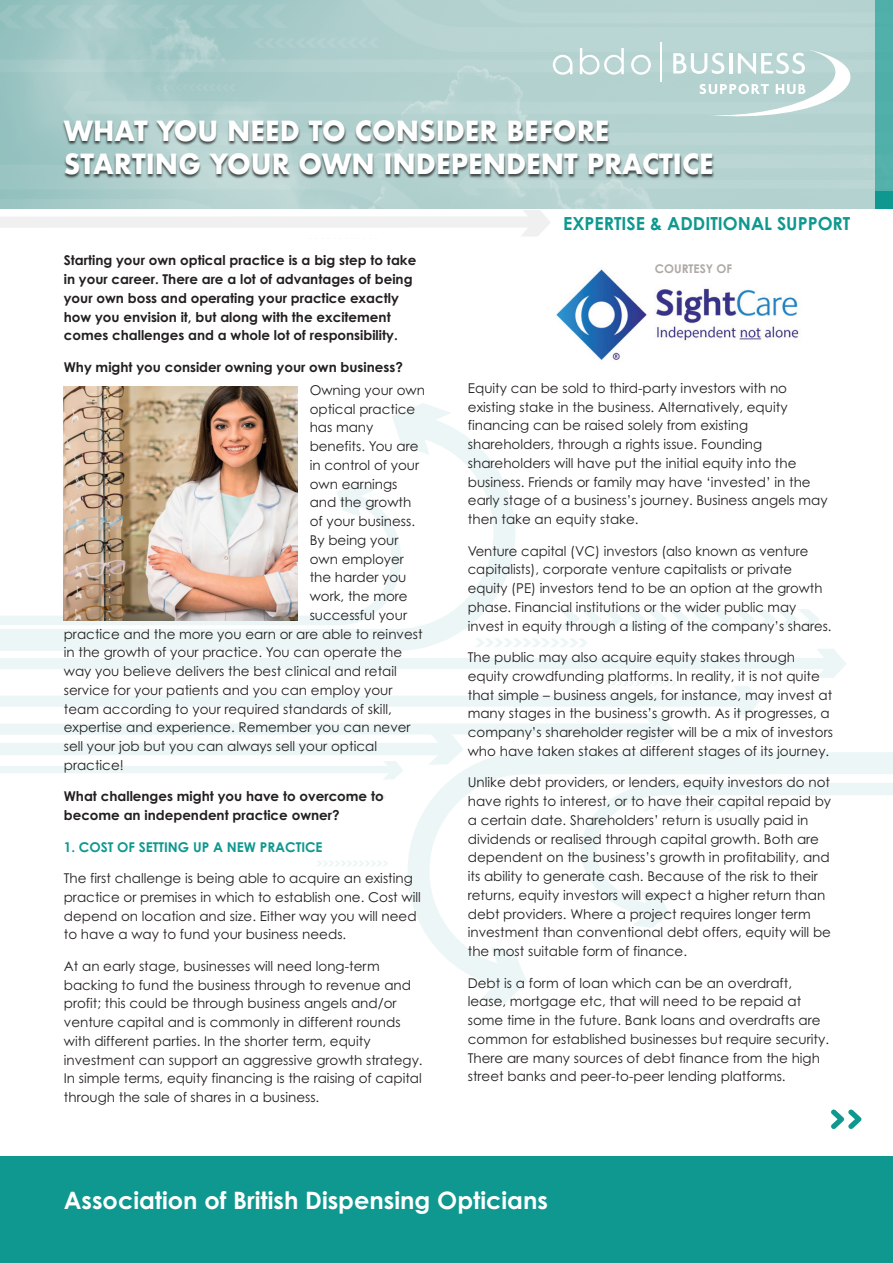
<style>
.page{position:relative;width:893px;height:1263px;background:#fff}
.page>*{position:absolute;margin:0;border:0;box-sizing:border-box;transform-origin:0 0}
.t1{font:800 36px "Chevin";color:#0e988f}
.t2{font:700 27px/33px "Futura";color:#fff;scale:.95 1}
.t3{font:700 24px "Century Gothic";color:#fff}
.t4{font:700 18px "Century Gothic";color:#0e988f}
.t5{font:13.5px/18.8px "Century Gothic";color:#231f20}
.t6{font:700 13.5px/18.8px "Century Gothic";color:#231f20}
.t7{font:700 13.5px "Century Gothic";color:#0e988f}
.t8{font:700 12px "Century Gothic";color:#afa9a6}
</style>
<div class="page">
<svg style="left:408px;top:752px;width:485px;height:251px"></svg>
<svg style="left:0;top:403px;width:515px;height:235px"></svg>
<svg style="left:0;top:483px;width:401px;height:142px"></svg>
<svg style="left:581px;top:783px;width:312px;height:145px"></svg>
<svg style="left:642px;top:802px;width:113px;height:9px"></svg>
<svg style="left:0;top:638px;width:847px;height:142px"></svg>
<svg style="left:315px;top:794px;width:71px;height:6px"></svg>
<svg style="left:317px;top:861px;width:71px;height:5px"></svg>
<svg style="left:558px;top:609px;width:261px;height:21px"></svg>
<img style="left:0;top:0;width:876px;height:208px">
<div style="left:0;top:1157px;width:893px;height:106px;background:#0e988f"></div>
<hr style="left:660px;top:43px;width:2px;height:39px;background:#fff">
<svg style="left:580px;top:48px;width:44px;height:27px"></svg>
<svg style="left:631px;top:55px;width:20px;height:20px"></svg>
<svg style="left:553px;top:55px;width:19px;height:20px"></svg>
<svg style="left:673px;top:50px;width:177px;height:66px"></svg>
<div style="left:876px;top:0;width:17px;height:208px;background:#52b0aa"></div>
<div style="left:876px;top:191px;width:17px;height:17px;background:#0e988f"></div>
<svg style="left:0;top:210px;width:550px;height:26px"></svg>
<img style="left:56px;top:111px;width:692px;height:96px">
<img style="left:64px;top:387px;width:234px;height:234px">
<img style="left:556px;top:269px;width:243px;height:92px">
<h2 class="t2" style="left:64px;top:115px;width:686px">WHAT YOU NEED TO CONSIDER BEFORE<br>STARTING YOUR OWN INDEPENDENT PRACTICE</h2>
<p class="t6" style="left:64px;top:251px;width:354px">Starting your own optical practice is a big step to take in your career. There are a lot of advantages of being your own boss and operating your practice exactly how you envision it, but along with the excitement comes challenges and a whole lot of responsibility.</p>
<p class="t6" style="left:64px;top:358px;width:341px">Why might you consider owning your own business?</p>
<p class="t5" style="left:310px;top:381px;width:117px">Owning your own</p>
<p class="t5" style="left:310px;top:399px;width:107px">optical practice</p>
<p class="t5" style="left:310px;top:418px;width:65px">has many</p>
<p class="t5" style="left:310px;top:437px;width:110px">benefits. You are</p>
<p class="t5" style="left:310px;top:456px;width:111px">in control of your</p>
<p class="t5" style="left:310px;top:474px;width:89px">own earnings</p>
<p class="t5" style="left:310px;top:493px;width:103px">and the growth</p>
<p class="t5" style="left:310px;top:512px;width:107px">of your business.</p>
<p class="t5" style="left:310px;top:531px;width:90px">By being your</p>
<p class="t5" style="left:310px;top:549px;width:96px">own employer</p>
<p class="t5" style="left:310px;top:568px;width:98px">the harder you</p>
<p class="t5" style="left:310px;top:587px;width:99px">work, the more</p>
<p class="t5" style="left:310px;top:606px;width:99px">successful your</p>
<p class="t5" style="left:64px;top:624px;width:360px">practice and the more you earn or are able to reinvest</p>
<p class="t5" style="left:64px;top:643px;width:340px">in the growth of your practice. You can operate the</p>
<p class="t5" style="left:64px;top:662px;width:335px">way you believe delivers the best clinical and retail</p>
<p class="t5" style="left:64px;top:681px;width:330px">service for your patients and you can employ your</p>
<p class="t5" style="left:64px;top:699px;width:330px">team according to your required standards of skill,</p>
<p class="t5" style="left:64px;top:718px;width:348px">expertise and experience. Remember you can never</p>
<p class="t5" style="left:64px;top:737px;width:315px">sell your job but you can always sell your optical</p>
<p class="t5" style="left:64px;top:756px;width:61px">practice!</p>
<p class="t6" style="left:64px;top:787px;width:321px">What challenges might you have to overcome to become an independent practice owner?</p>
<p class="t7" style="left:64px;top:839px;width:260px">1. COST OF SETTING UP A NEW PRACTICE</p>
<p class="t5" style="left:64px;top:869px;width:359px">The first challenge is being able to acquire an existing practice or premises in which to establish one. Cost will depend on location and size. Either way you will need to have a way to fund your business needs.</p>
<p class="t5" style="left:64px;top:957px;width:360px">At an early stage, businesses will need long-term backing to fund the business through to revenue and profit; this could be through business angels and/or venture capital and is commonly in different rounds with different parties. In the shorter term, equity investment can support an aggressive growth strategy.<br>In simple terms, equity financing is the raising of capital through the sale of shares in a business.</p>
<h3 class="t4" style="left:563px;top:214px;width:289px">EXPERTISE &amp; ADDITIONAL SUPPORT</h3>
<p class="t8" style="left:655px;top:261px;width:79px">COURTESY OF</p>
<p class="t5" style="left:468px;top:379px;width:361px">Equity can be sold to third-party investors with no existing stake in the business. Alternatively, equity financing can be raised solely from existing shareholders, through a rights issue. Founding shareholders will have put the initial equity into the business. Friends or family may have ‘invested’ in the early stage of a business’s journey. Business angels may then take an equity stake.</p>
<p class="t5" style="left:468px;top:542px;width:365px">Venture capital (VC) investors (also known as venture capitalists), corporate venture capitalists or private equity (PE) investors tend to be an option at the growth phase. Financial institutions or the wider public may invest in equity through a listing of the company’s shares.</p>
<p class="t5" style="left:468px;top:648px;width:367px">The public may also acquire equity stakes through equity crowdfunding platforms. In reality, it is not quite that simple – business angels, for instance, may invest at many stages in the business’s growth. As it progresses, a company’s shareholder register will be a mix of investors who have taken stakes at different stages of its journey.</p>
<p class="t5" style="left:468px;top:773px;width:365px">Unlike debt providers, or lenders, equity investors do not have rights to interest, or to have their capital repaid by a certain date. Shareholders’ return is usually paid in dividends or realised through capital growth. Both are dependent on the business’s growth in profitability, and its ability to generate cash. Because of the risk to their returns, equity investors will expect a higher return than debt providers. Where a project requires longer term investment than conventional debt offers, equity will be the most suitable form of finance.</p>
<p class="t5" style="left:468px;top:974px;width:363px">Debt is a form of loan which can be an overdraft, lease, mortgage etc, that will need to be repaid at some time in the future. Bank loans and overdrafts are common for established businesses but require security.<br>There are many sources of debt finance from the high street banks and peer-to-peer lending platforms.</p>
<h1 class="t1" style="left:829px;top:1093px;width:36px">&gt;&gt;</h1>
<h3 class="t3" style="left:64px;top:1186px;width:486px">Association of British Dispensing Opticians</h3>
</div>
